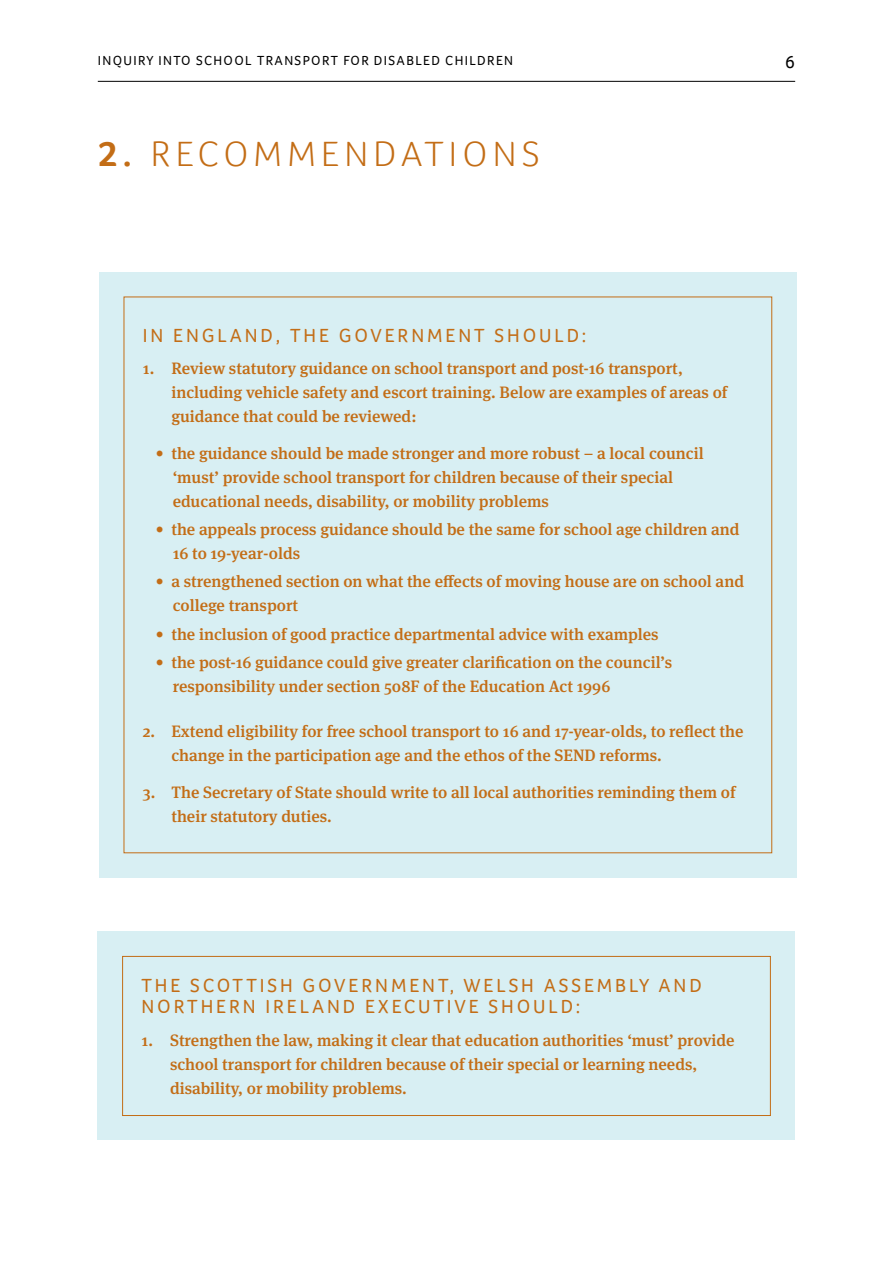
<style>
.page{position:relative;width:893px;height:1263px;background:#fff}
.page>*{position:absolute;margin:0;border:0;box-sizing:border-box;transform-origin:0 0}
.t1{font:300 36px "Foco";letter-spacing:.15em;color:#c36d16}
.t2{font:19.5px/21px "Foco";letter-spacing:.15em;color:#c36d16}
.t3{font:18px "Foco";color:#000}
.t4{font:500 16.5px/24px "Meta Serif OT";color:#c36d16}
.t5{font:13.5px "Foco";letter-spacing:.1em;color:#000}
.s1{font-weight:700}
.s2{font-weight:400}
</style>
<div class="page">
<hr style="left:98px;top:81px;width:697px;height:1px;background:#000">
<div style="left:98px;top:932px;width:697px;height:208px;background:#d8eff3"></div>
<div style="left:122px;top:956px;width:649px;height:160px;border:1px solid #c36d16"></div>
<div style="left:99px;top:272px;width:697px;height:606px;background:#d8eff3"></div>
<p class="t5" style="left:98px;top:51px;width:417px">INQUI RY I NTO SCHOOL TRANSPORT FOR DISABLED CHI LDREN</p>
<p class="t3" style="left:785px;top:50px;width:11px">6</p>
<h1 class="t1" style="left:98px;top:130px;width:443px"><span class="s1">2.</span> R ECOMMENDATI ONS</h1>
<p class="t2" style="left:143px;top:324px;width:45px">IN ENG</p>
<p class="t2" style="left:217px;top:324px;width:370px">LAN D, THE GOVERNMENT SHOULD:</p>
<p class="t4" style="left:171px;top:356px;width:557px;text-indent:-28px">1. Review statutory guidance on school transport and post-16 transport, including vehicle safety and escort training. Below are examples of areas of guidance that could be reviewed:</p>
<p class="t4" style="left:173px;top:441px;width:533px;text-indent:-17px"><span class="s2">•</span> the guidance should be made stronger and more robust – a local council ‘must’ provide school transport for children because of their special educational needs, disability, or mobility problems</p>
<p class="t4" style="left:173px;top:517px;width:568px;text-indent:-17px"><span class="s2">•</span> the appeals process guidance should be the same for school age children and<br>16 to 19-year-olds</p>
<p class="t4" style="left:173px;top:570px;width:573px;text-indent:-17px"><span class="s2">•</span> a strengthened section on what the effects of moving house are on school and college transport</p>
<p class="t4" style="left:156px;top:622px;width:505px"><span class="s2">•</span> the inclusion of good practice departmental advice with examples</p>
<p class="t4" style="left:173px;top:650px;width:501px;text-indent:-17px"><span class="s2">•</span> the post-16 guidance could give greater clarification on the council’s responsibility under section 508F of the Education Act 1996</p>
<p class="t4" style="left:171px;top:719px;width:574px;text-indent:-28px">2. Extend eligibility for free school transport to 16 and 17-year-olds, to reflect the change in the participation age and the ethos of the SEND reforms.</p>
<p class="t4" style="left:171px;top:780px;width:566px;text-indent:-28px">3. The Secretary of State should write to all local authorities reminding them of their statutory duties.</p>
<p class="t2" style="left:142px;top:975px;width:104px">THE SCOTTIS</p>
<p class="t2" style="left:142px;top:975px;width:562px;text-indent:139px">H GOVERN MENT, WELSH ASS EMBLY AN D<br>NORTHERN IRELAN D EXECUTI VE SHOULD:</p>
<p class="t4" style="left:170px;top:1028px;width:566px;text-indent:-28px">1. Strengthen the law, making it clear that education authorities ‘must’ provide school transport for children because of their special or learning needs, disability, or mobility problems.</p>
</div>
